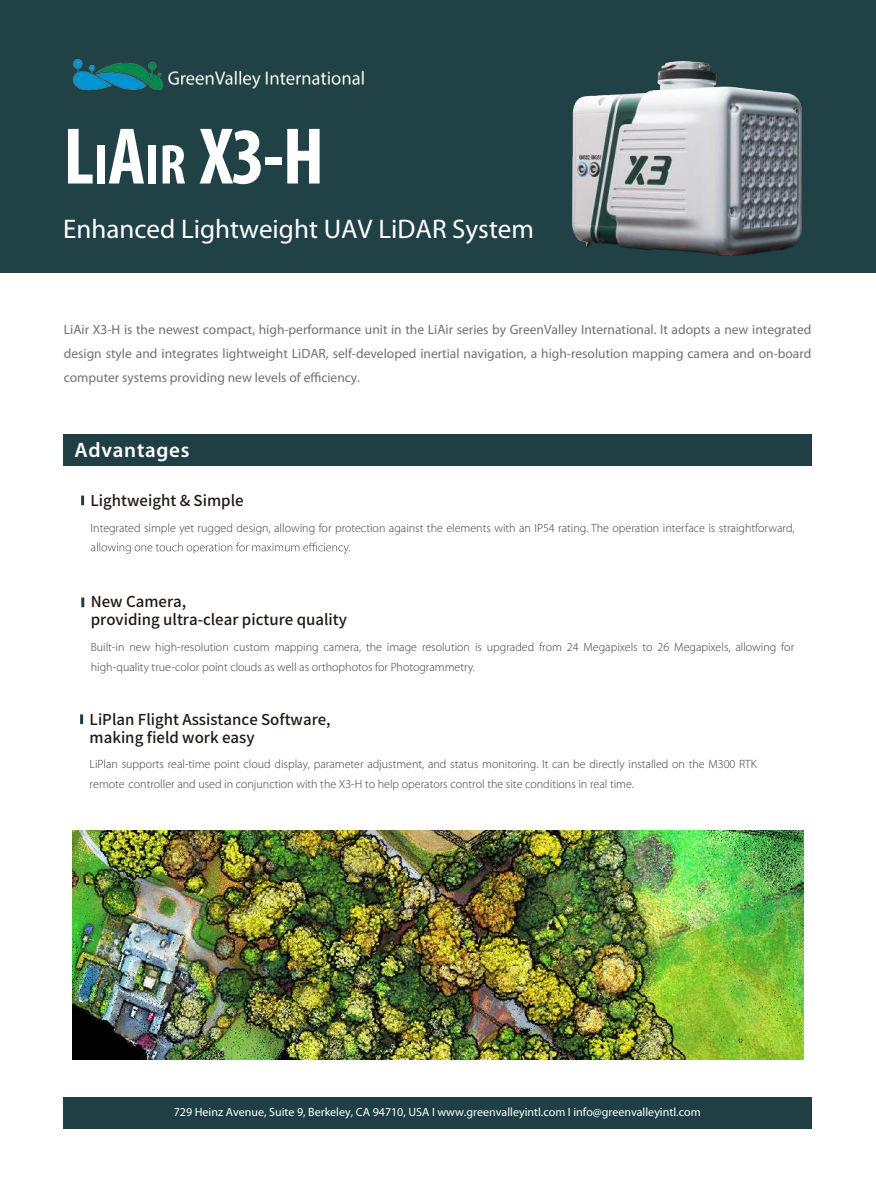
<style>
.page{position:relative;width:876px;height:1191px;background:#fff}
.page>*{position:absolute;margin:0;border:0;box-sizing:border-box;transform-origin:0 0}
.t1{font:700 condensed 81px "Myriad Pro";color:#fff}
.t2{font:27px "Myriad Pro";color:#fff}
.t3{font:600 21px "Myriad Pro";letter-spacing:.035em;color:#fff}
.t4{font:500 15px/18px "Source Han Sans CN";color:#231815}
.t5{font:13.5px/24px "Myriad Pro";color:#727171;text-align:justify}
.t6{font:300 12px/19.5px "Myriad Pro";color:#3e3a39}
.t7{font:12px "Myriad Pro";color:#fff}
.s1{font-size:56.7px}
</style>
<div class="page">
<div style="left:63px;top:1097px;width:748px;height:31px;background:#203f44"></div>
<div style="left:0;top:0;width:876px;height:273px;background:#204146"></div>
<div style="left:63px;top:434px;width:748px;height:31px;background:#203f44"></div>
<svg style="left:81px;top:495px;width:3px;height:10px"></svg>
<svg style="left:80px;top:714px;width:3px;height:10px"></svg>
<svg style="left:91px;top:542px;width:259px;height:12px"></svg>
<svg style="left:81px;top:597px;width:3px;height:10px"></svg>
<img style="left:72px;top:59px;width:292px;height:31px">
<img style="left:573px;top:62px;width:228px;height:194px">
<img style="left:72px;top:830px;width:731px;height:229px">
<h1 class="t1" style="left:63px;top:106px;width:262px">L<span class="s1">I</span>A<span class="s1">IR</span> X3-H</h1>
<h2 class="t2" style="left:63px;top:214px;width:472px">Enhanced Lightweight UAV LiDAR System</h2>
<p class="t5" style="left:64px;top:318px;width:749px">LiAir X3-H is the newest compact, high-performance unit in the LiAir series by GreenValley International. It adopts a new integrated design style and integrates lightweight LiDAR, self-developed inertial navigation, a high-resolution mapping camera and on-board computer systems providing new levels of efficiency.</p>
<h3 class="t3" style="left:74px;top:438px;width:117px">Advantages</h3>
<p class="t4" style="left:91px;top:492px;width:154px">Lightweight &amp; Simple</p>
<p class="t6" style="left:91px;top:518px;width:705px">Integrated simple yet rugged design, allowing for protection against the elements with an IP54 rating. The operation interface is straightforward,</p>
<p class="t4" style="left:91px;top:593px;width:258px">New Camera,<br>providing ultra-clear picture quality</p>
<p class="t6" style="left:91px;top:637px;width:705px">Built-in new high-resolution custom mapping camera, the image resolution is upgraded from 24 Megapixels to 26 Megapixels, allowing for high-quality true-color point clouds as well as orthophotos for Photogrammetry.</p>
<p class="t4" style="left:90px;top:710px;width:243px">LiPlan Flight Assistance Software, making field work easy</p>
<p class="t6" style="left:90px;top:754px;width:669px">LiPlan supports real-time point cloud display, parameter adjustment, and status monitoring. It can be directly installed on the M300 RTK remote controller and used in conjunction with the X3-H to help operators control the site conditions in real time.</p>
<p class="t7" style="left:174px;top:1105px;width:528px">729 Heinz Avenue, Suite 9, Berkeley, CA 94710, USA I www.greenvalleyintl.com I info@greenvalleyintl.com</p>
</div>
